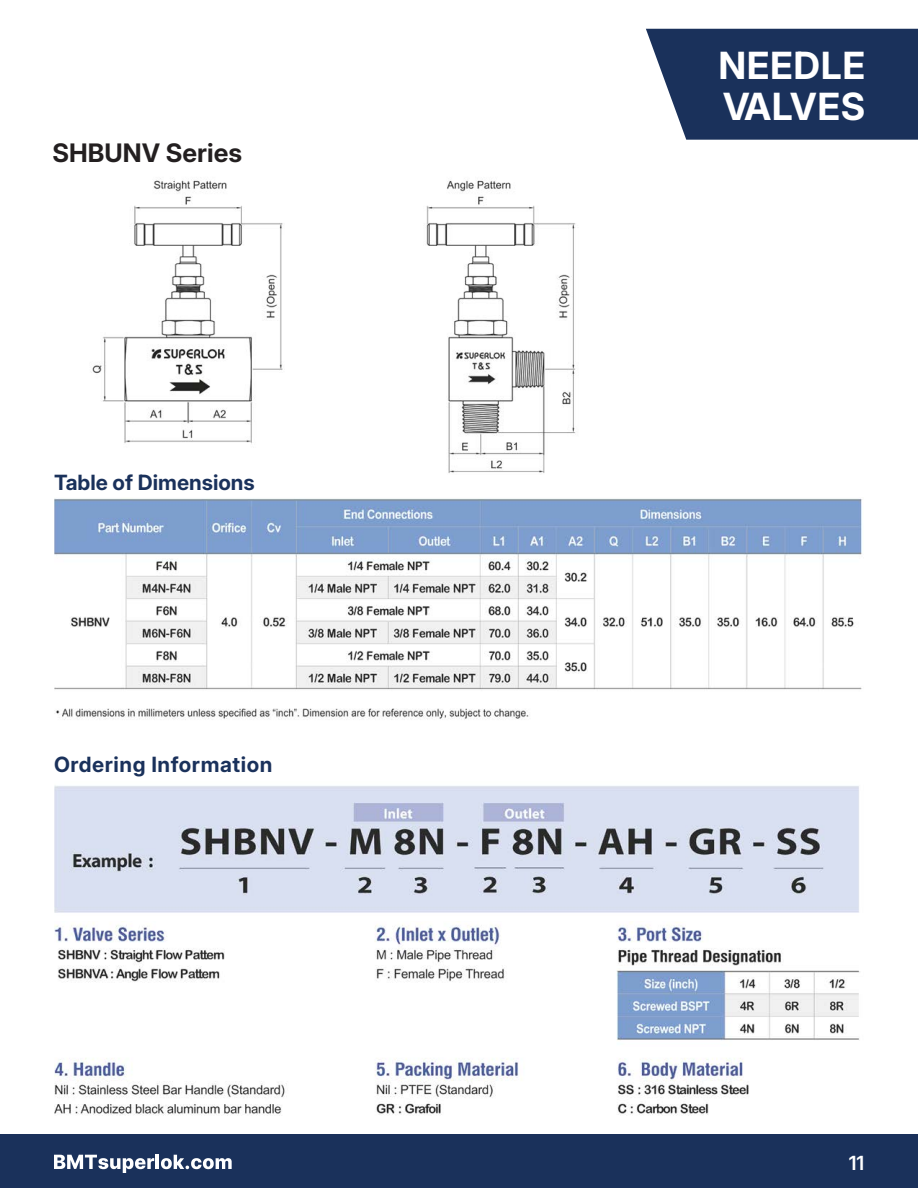
<style>
.page{position:relative;width:918px;height:1188px;background:#fff}
.page>*{position:absolute;margin:0;border:0;box-sizing:border-box;transform-origin:0 0}
.t1{font:700 37.5px/40.5px "Inter 24 pt";letter-spacing:.015em;color:#fff}
.t2{font:700 25.5px "Inter 24 pt";color:#231f20}
.t3{font:700 21px "Inter 24 pt";letter-spacing:.01em;color:#1a315b}
.t4{font:600 19.5px "Inter 24 pt";color:#fff}
</style>
<div class="page">
<svg style="left:646px;top:29px;width:272px;height:111px;background:#2b4067"></svg>
<div style="left:0;top:1134px;width:918px;height:54px;background:#1a315b"></div>
<svg style="left:54px;top:1155px;width:100px;height:18px"></svg>
<hr style="left:156px;top:1155px;width:3px;height:14px;background:#fff">
<svg style="left:161px;top:1155px;width:71px;height:14px"></svg>
<img style="left:54px;top:498px;width:808px;height:222px">
<img style="left:54px;top:785px;width:805px;height:128px">
<img style="left:54px;top:921px;width:806px;height:195px">
<img style="left:91px;top:178px;width:485px;height:295px">
<p class="t2" style="left:53px;top:133px;width:191px">SHBUNV Series</p>
<p class="t3" style="left:54px;top:466px;width:202px">Table of Dimensions</p>
<p class="t3" style="left:54px;top:748px;width:220px">Ordering Information</p>
<h1 class="t1" style="left:719px;top:44px;width:148px">NEEDLE<br>VALVES</h1>
<p class="t4" style="left:849px;top:1148px;width:17px">11</p>
</div>
